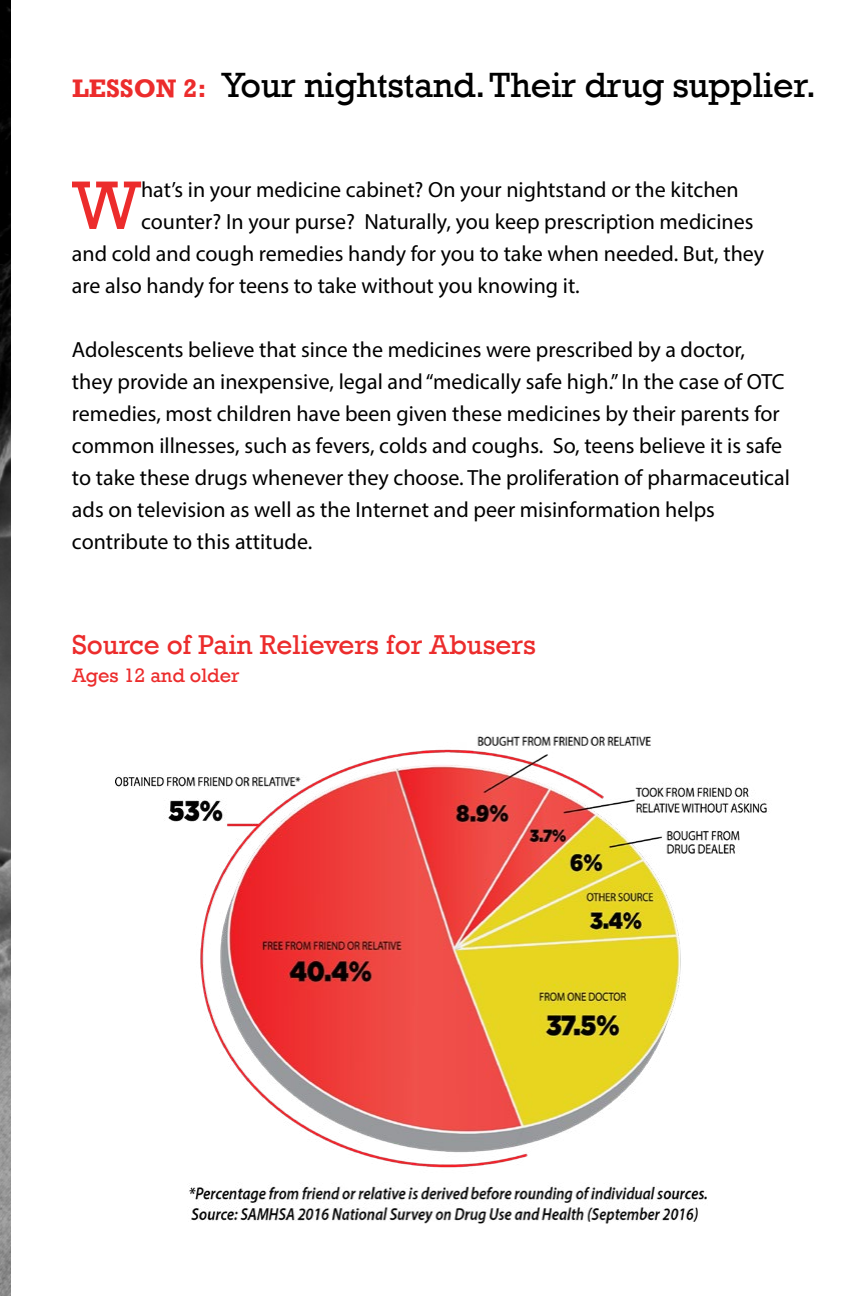
<style>
.page{position:relative;width:864px;height:1296px;background:#fff}
.page>*{position:absolute;margin:0;border:0;box-sizing:border-box;transform-origin:0 0}
.t1{font:69.2px "Rockwell";color:#ec2c2c}
.t2{font:36px "Rockwell";letter-spacing:-.01em;color:#000}
.t3{font:28px "Rockwell";color:#ec2c2c}
.t4{font:22px/32px "Myriad Pro";color:#000}
.t5{font:20px "Rockwell";color:#ec2c2c}
.s1{font-weight:700;font-size:26px;color:#ec2c2c}
</style>
<div class="page">
<img style="left:0;top:0;width:11px;height:1296px">
<img style="left:115px;top:736px;width:654px;height:488px">
<h2 class="t2" style="left:72px;top:64px;width:746px"><span class="s1">LESSON 2:</span> Your nightstand. Their drug supplier.</h2>
<h1 class="t1" style="left:72px;top:165px;width:71px">W</h1>
<p class="t4" style="left:141px;top:173px;width:599px">hat’s in your medicine cabinet? On your nightstand or the kitchen</p>
<p class="t4" style="left:141px;top:205px;width:614px">counter? In your purse? Naturally, you keep prescription medicines</p>
<p class="t4" style="left:72px;top:237px;width:694px">and cold and cough remedies handy for you to take when needed. But, they</p>
<p class="t4" style="left:72px;top:269px;width:509px">are also handy for teens to take without you knowing it.</p>
<p class="t4" style="left:72px;top:333px;width:719px">Adolescents believe that since the medicines were prescribed by a doctor, they provide an inexpensive, legal and “medically safe high.” In the case of OTC remedies, most children have been given these medicines by their parents for common illnesses, such as fevers, colds and coughs. So, teens believe it is safe to take these drugs whenever they choose. The proliferation of pharmaceutical ads on television as well as the Internet and peer misinformation helps contribute to this attitude.</p>
<p class="t3" style="left:72px;top:629px;width:466px">Source of Pain Relievers for Abusers</p>
<p class="t5" style="left:72px;top:664px;width:169px">Ages 12 and older</p>
</div>
